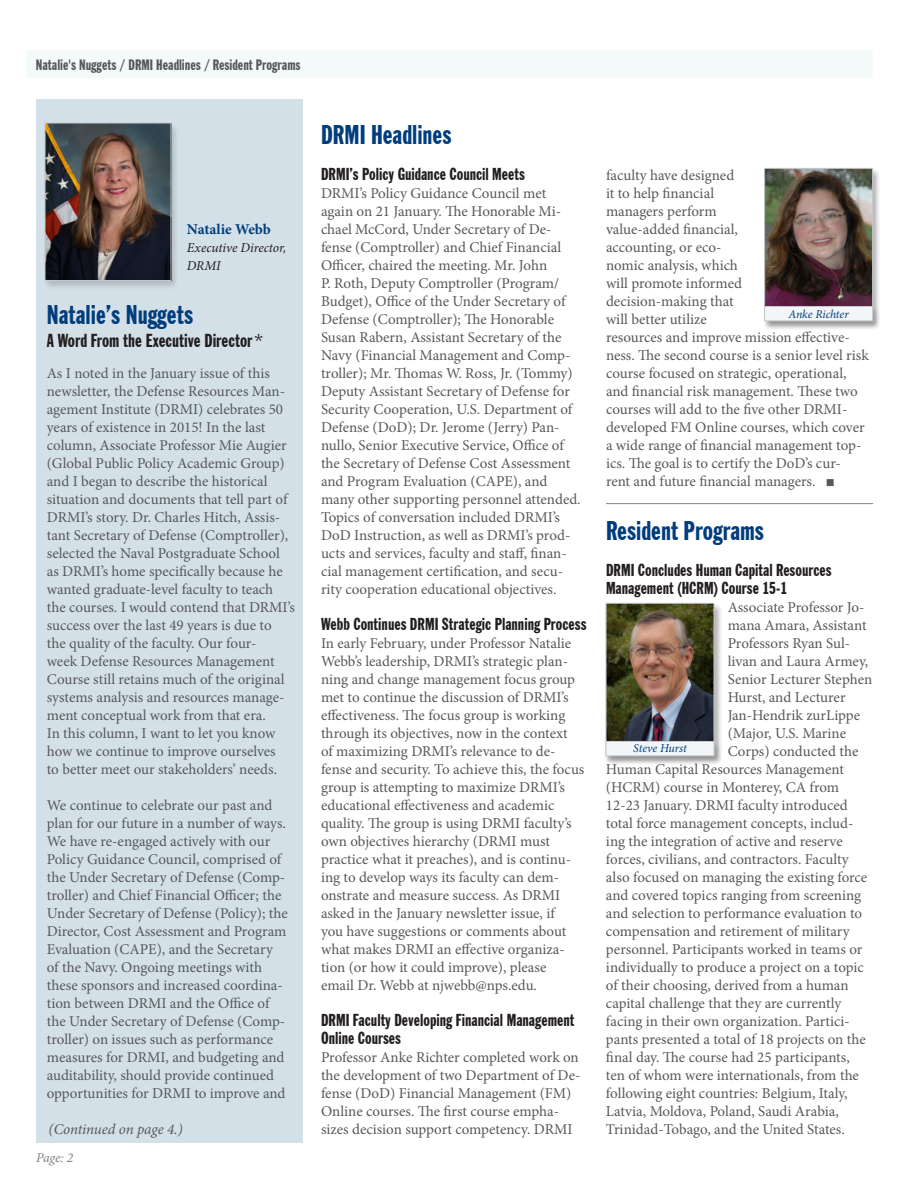
<style>
.page{position:relative;width:918px;height:1188px;background:#fff}
.page>*{position:absolute;margin:0;border:0;box-sizing:border-box;transform-origin:0 0}
.t1{font:extra-condensed 27px "Franklin Gothic BT";color:#013d7d}
.t2{font:extra-condensed 18.75px "Franklin Gothic BT";color:#231f20}
.t3{font:extra-condensed 17.25px/18px "Franklin Gothic BT";color:#231f20}
.t4{font:15px/18px "Minion Pro";color:#57585a}
.t5{font:extra-condensed 15px "Franklin Gothic BT";color:#57585a}
.t6{font:italic 15px "Minion Pro";letter-spacing:-.01em;color:#57585a}
.t7{font:700 15px "Minion Pro";letter-spacing:-.005em;color:#013d7d}
.t8{font:italic 13.5px/18px "Minion Pro";letter-spacing:-.005em;color:#231f20}
.t9{font:italic 13.5px "Minion Pro";color:#808285}
.t10{font:italic 12px "Minion Pro";letter-spacing:-.01em;color:#013d7d}
.s1{font-family:"Franklin Gothic";font-stretch:normal;font-size:18px}
</style>
<div class="page">
<div style="left:27px;top:51px;width:846px;height:27px;background:#f4f9fa"></div>
<div style="left:36px;top:99px;width:267px;height:1044px;background:#d3e0e8"></div>
<div style="left:43px;top:122px;width:136px;height:168px;background:#231f20;opacity:.2"></div>
<img style="left:47px;top:125px;width:122px;height:154px">
<div style="left:45px;top:123px;width:126px;height:158px;border:1px solid #c4cacc"></div>
<hr style="left:606px;top:503px;width:267px;height:1px;background:#808285">
<div style="left:604px;top:603px;width:118px;height:162px;background:#231f20;opacity:.2"></div>
<img style="left:608px;top:605px;width:104px;height:136px">
<div style="left:604px;top:741px;width:118px;height:25px;background:#231f20;opacity:.2"></div>
<div style="left:606px;top:741px;width:108px;height:15px;background:#f2f6f9"></div>
<div style="left:606px;top:741px;width:108px;height:15px;border:1px solid #c4cacc"></div>
<div style="left:762px;top:168px;width:119px;height:162px;background:#231f20;opacity:.2"></div>
<img style="left:766px;top:170px;width:105px;height:136px">
<div style="left:764px;top:168px;width:109px;height:152px;border:1px solid #c4cacc"></div>
<div style="left:762px;top:306px;width:119px;height:25px;background:#231f20;opacity:.2"></div>
<div style="left:765px;top:307px;width:108px;height:14px;background:#f2f6f9"></div>
<div style="left:764px;top:306px;width:109px;height:15px;border:1px solid #c4cacc"></div>
<p class="t5" style="left:36px;top:56px;width:266px">Natalie's Nuggets / DRMI Headlines / Resident Programs</p>
<p class="t7" style="left:187px;top:219px;width:85px">Natalie Webb</p>
<p class="t8" style="left:187px;top:239px;width:101px">Executive Director,<br>DRMI</p>
<h1 class="t1" style="left:47px;top:299px;width:148px">Natalie’s Nuggets</h1>
<p class="t2" style="left:47px;top:329px;width:219px">A Word From the Executive Director<span class="s1">*</span></p>
<p class="t4" style="left:47px;top:364px;width:250px">As I noted in the January issue of this newsletter, the Defense Resources Man&shy;agement Institute (DRMI) celebrates 50 years of existence in 2015! In the last column, Associate Professor Mie Augier (Global Public Policy Academic Group) and I began to describe the historical situation and documents that tell part of DRMI’s story. Dr. Charles Hitch, Assis&shy;tant Secretary of Defense (Comptroller), selected the Naval Postgraduate School as DRMI’s home specifically because he wanted graduate-level faculty to teach the courses. I would contend that DRMI’s success over the last 49 years is due to<br>the quality of the faculty. Our four-<br>week Defense Resources Management Course still retains much of the original systems analysis and resources manage&shy;ment conceptual work from that era.<br>In this column, I want to let you know how we continue to improve ourselves<br>to better meet our stakeholders’ needs.</p>
<p class="t4" style="left:47px;top:796px;width:243px">We continue to celebrate our past and plan for our future in a number of ways.<br>We have re-engaged actively with our Policy Guidance Council, comprised of the Under Secretary of Defense (Comp&shy;troller) and Chief Financial Officer; the Under Secretary of Defense (Policy); the Director, Cost Assessment and Program Evaluation (CAPE), and the Secretary of the Navy. Ongoing meetings with these sponsors and increased coordina&shy;tion between DRMI and the Office of the Under Secretary of Defense (Comp&shy;troller) on issues such as performance measures for DRMI, and budgeting and auditability, should provide continued opportunities for DRMI to improve and</p>
<p class="t6" style="left:49px;top:1119px;width:136px">(Continued on page 4.)</p>
<p class="t9" style="left:36px;top:1148px;width:39px">Page: 2</p>
<h1 class="t1" style="left:321px;top:119px;width:132px">DRMI Headlines</h1>
<p class="t3" style="left:321px;top:165px;width:206px">DRMI’s Policy Guidance Council Meets</p>
<p class="t4" style="left:321px;top:184px;width:261px">DRMI’s Policy Guidance Council met again on 21 January. The Honorable Mi&shy;chael McCord, Under Secretary of De&shy;fense (Comptroller) and Chief Financial Officer, chaired the meeting. Mr. John<br>P. Roth, Deputy Comptroller (Program/ Budget), Office of the Under Secretary of Defense (Comptroller); The Honorable Susan Rabern, Assistant Secretary of the Navy (Financial Management and Comp&shy;troller); Mr. Thomas W. Ross, Jr. (Tommy)<br>Deputy Assistant Secretary of Defense for Security Cooperation, U.S. Department of Defense (DoD); Dr. Jerome (Jerry) Pan&shy;nullo, Senior Executive Service, Office of the Secretary of Defense Cost Assessment and Program Evaluation (CAPE), and many other supporting personnel attended.<br>Topics of conversation included DRMI’s DoD Instruction, as well as DRMI’s prod&shy;ucts and services, faculty and staff, finan&shy;cial management certification, and secu&shy;rity cooperation educational objectives.</p>
<p class="t3" style="left:321px;top:615px;width:267px">Webb Continues DRMI Strategic Planning Process</p>
<p class="t4" style="left:321px;top:634px;width:265px">In early February, under Professor Natalie Webb’s leadership, DRMI’s strategic plan&shy;ning and change management focus group met to continue the discussion of DRMI’s effectiveness. The focus group is working through its objectives, now in the context<br>of maximizing DRMI’s relevance to de&shy;fense and security. To achieve this, the focus group is attempting to maximize DRMI’s educational effectiveness and academic quality. The group is using DRMI faculty’s own objectives hierarchy (DRMI must practice what it preaches), and is continu&shy;ing to develop ways its faculty can dem&shy;onstrate and measure success. As DRMI asked in the January newsletter issue, if<br>you have suggestions or comments about what makes DRMI an effective organiza&shy;tion (or how it could improve), please<br>email Dr. Webb at njwebb@nps.edu.</p>
<p class="t3" style="left:321px;top:1011px;width:255px">DRMI Faculty Developing Financial Management<br>Online Courses</p>
<p class="t4" style="left:321px;top:1048px;width:261px">Professor Anke Richter completed work on the development of two Department of De&shy;fense (DoD) Financial Management (FM)<br>Online courses. The first course empha&shy;sizes decision support competency. DRMI</p>
<p class="t4" style="left:606px;top:166px;width:264px">faculty have designed<br>it to help financial<br>managers perform<br>value-added financial,<br>accounting, or eco-<br>nomic analysis, which<br>will promote informed<br>decision-making that<br>will better utilize<br>resources and improve mission effective&shy;ness. The second course is a senior level risk course focused on strategic, operational, and financial risk management. These two courses will add to the five other DRMI&shy;developed FM Online courses, which cover a wide range of financial management top&shy;ics. The goal is to certify the DoD’s cur&shy;rent and future financial managers. ■</p>
<h1 class="t1" style="left:606px;top:515px;width:160px">Resident Programs</h1>
<p class="t3" style="left:606px;top:561px;width:227px">DRMI Concludes Human Capital Resources<br>Management (HCRM) Course 15-1</p>
<p class="t4" style="left:728px;top:598px;width:138px">Associate Professor Jo-</p>
<p class="t4" style="left:728px;top:616px;width:140px">mana Amara, Assistant</p>
<p class="t4" style="left:728px;top:634px;width:124px">Professors Ryan Sul-</p>
<p class="t4" style="left:728px;top:652px;width:142px">livan and Laura Armey,</p>
<p class="t4" style="left:728px;top:670px;width:146px">Senior Lecturer Stephen</p>
<p class="t4" style="left:728px;top:688px;width:119px">Hurst, and Lecturer</p>
<p class="t4" style="left:728px;top:706px;width:134px">Jan-Hendrik zurLippe</p>
<p class="t4" style="left:728px;top:724px;width:120px">(Major, U.S. Marine</p>
<p class="t4" style="left:728px;top:742px;width:132px">Corps) conducted the</p>
<p class="t4" style="left:606px;top:760px;width:240px">Human Capital Resources Management</p>
<p class="t4" style="left:606px;top:778px;width:235px">(HCRM) course in Monterey, CA from</p>
<p class="t4" style="left:606px;top:796px;width:243px">12-23 January. DRMI faculty introduced</p>
<p class="t4" style="left:606px;top:814px;width:249px">total force management concepts, includ-</p>
<p class="t4" style="left:606px;top:832px;width:238px">ing the integration of active and reserve</p>
<p class="t4" style="left:606px;top:850px;width:244px">forces, civilians, and contractors. Faculty</p>
<p class="t4" style="left:606px;top:868px;width:263px">also focused on managing the existing force</p>
<p class="t4" style="left:606px;top:886px;width:257px">and covered topics ranging from screening</p>
<p class="t4" style="left:606px;top:904px;width:258px">and selection to performance evaluation to</p>
<p class="t4" style="left:606px;top:922px;width:245px">compensation and retirement of military</p>
<p class="t4" style="left:606px;top:940px;width:258px">personnel. Participants worked in teams or</p>
<p class="t4" style="left:606px;top:958px;width:259px">individually to produce a project on a topic</p>
<p class="t4" style="left:606px;top:976px;width:244px">of their choosing, derived from a human</p>
<p class="t4" style="left:606px;top:994px;width:237px">capital challenge that they are currently</p>
<p class="t4" style="left:606px;top:1012px;width:245px">facing in their own organization. Partici-</p>
<p class="t4" style="left:606px;top:1030px;width:261px">pants presented a total of 18 projects on the</p>
<p class="t4" style="left:606px;top:1048px;width:245px">final day. The course had 25 participants,</p>
<p class="t4" style="left:606px;top:1066px;width:255px">ten of whom were internationals, from the</p>
<p class="t4" style="left:606px;top:1084px;width:243px">following eight countries: Belgium, Italy,</p>
<p class="t4" style="left:606px;top:1102px;width:234px">Latvia, Moldova, Poland, Saudi Arabia,</p>
<p class="t4" style="left:606px;top:1120px;width:240px">Trinidad-Tobago, and the United States.</p>
<p class="t10" style="left:788px;top:306px;width:62px">Anke Richter</p>
<p class="t10" style="left:633px;top:740px;width:55px">Steve Hurst</p>
</div>
